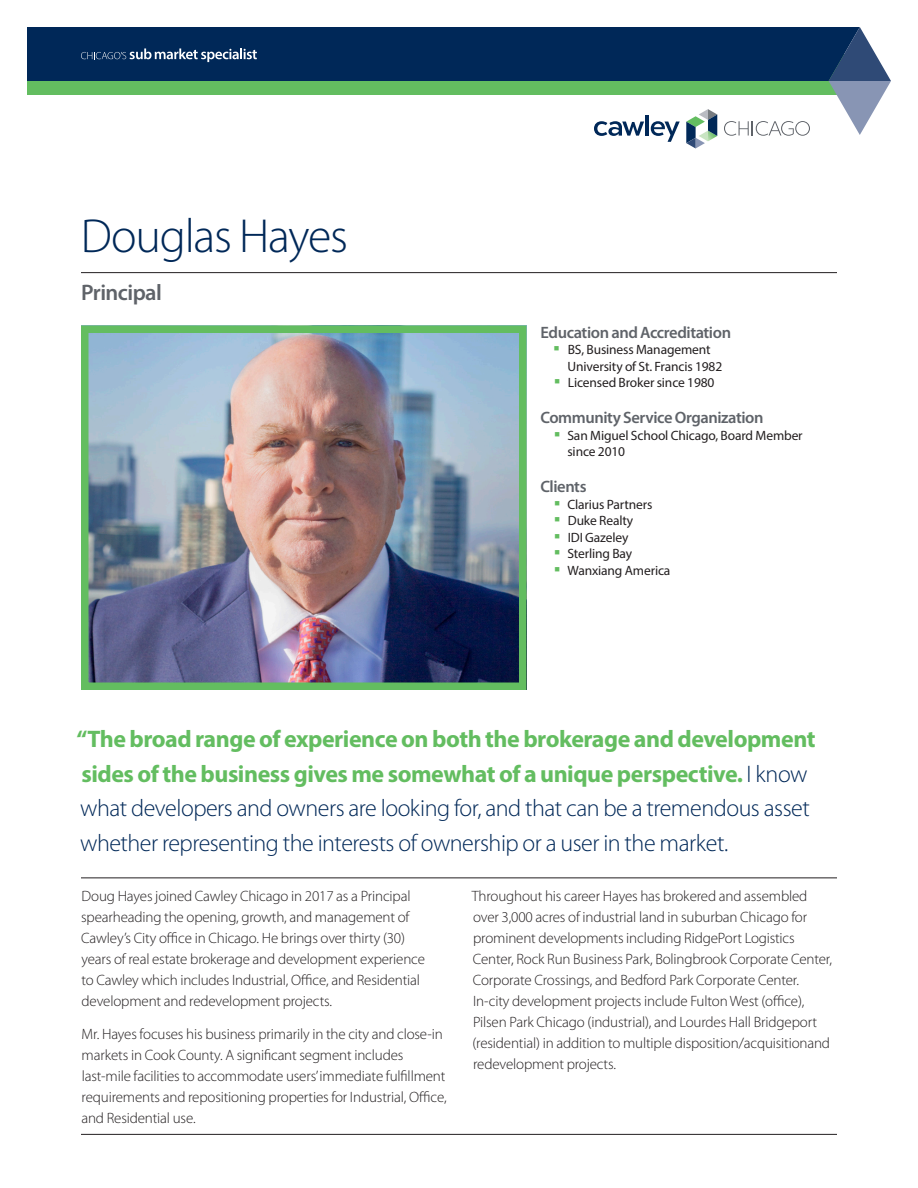
<style>
.page{position:relative;width:918px;height:1188px;background:#fff}
.page>*{position:absolute;margin:0;border:0;box-sizing:border-box;transform-origin:0 0}
.Cawley_Primary_HEADL{font:300 48px "Myriad Pro";letter-spacing:-.025em;color:#002858}
.Cawley_PULL_QUOTE{font:300 24px/34.5px "Myriad Pro";letter-spacing:-.02em;color:#002858}
.Cawley_SUBHEADLINE_2{font:600 22.5px "Myriad Pro";letter-spacing:-.025em;color:#5f6369}
.Cawley_BIO_SUBHEADLI{font:600 16.5px "Myriad Pro";letter-spacing:-.025em;color:#5f6369}
.Cawley_BODY_COPY{font:300 15px/21px "Myriad Pro";letter-spacing:-.01em;color:#231f20}
.t1{font:13.5px/16.5px "Myriad Pro";letter-spacing:-.01em;color:#231f20}
.s1{font-weight:700;color:#63bd60}
</style>
<div class="page">
<div style="left:27px;top:54px;width:837px;height:40px;background:#63bd60"></div>
<div style="left:27px;top:27px;width:802px;height:54px;background:#002858"></div>
<svg style="left:829px;top:27px;width:62px;height:108px"></svg>
<svg style="left:81px;top:48px;width:176px;height:14px;background:#3c5a7f"></svg>
<svg style="left:594px;top:121px;width:50px;height:15px"></svg>
<hr style="left:646px;top:116px;width:3px;height:20px;background:#002858">
<svg style="left:651px;top:121px;width:29px;height:21px"></svg>
<svg style="left:724px;top:121px;width:86px;height:15px"></svg>
<svg style="left:686px;top:109px;width:31px;height:39px"></svg>
<hr style="left:81px;top:1134px;width:756px;height:1px;background:#231f20">
<hr style="left:81px;top:878px;width:756px;height:1px;background:#231f20">
<hr style="left:81px;top:272px;width:756px;height:1px;background:#231f20">
<img style="left:90px;top:335px;width:427px;height:346px">
<div style="left:81px;top:326px;width:445px;height:364px;border:8px solid #63bd60"></div>
<p class="Cawley_Primary_HEADL" style="left:81px;top:210px;width:269px">Douglas Hayes</p>
<p class="Cawley_SUBHEADLINE_2" style="left:81px;top:279px;width:82px">Principal</p>
<p class="Cawley_BIO_SUBHEADLI" style="left:541px;top:322px;width:192px">Education and Accreditation</p>
<p class="t1" style="left:568px;top:341px;width:156px">BS, Business Management<br>University of St. Francis 1982</p>
<p class="t1" style="left:568px;top:374px;width:148px">Licensed Broker since 1980</p>
<p class="Cawley_BIO_SUBHEADLI" style="left:540px;top:407px;width:225px">Community Service Organization</p>
<p class="t1" style="left:567px;top:427px;width:237px">San Miguel School Chicago, Board Member since 2010</p>
<p class="Cawley_BIO_SUBHEADLI" style="left:540px;top:476px;width:48px">Clients</p>
<p class="t1" style="left:567px;top:496px;width:87px">Clarius Partners</p>
<p class="t1" style="left:568px;top:512px;width:67px">Duke Realty</p>
<p class="t1" style="left:568px;top:529px;width:62px">IDI Gazeley</p>
<p class="t1" style="left:567px;top:545px;width:66px">Sterling Bay</p>
<p class="t1" style="left:568px;top:562px;width:104px">Wanxiang America</p>
<p class="Cawley_PULL_QUOTE" style="left:76px;top:722px;width:741px"><span class="s1">“The broad range of experience on both the brokerage and development sides of the business gives me somewhat of a unique perspective.</span> I know what developers and owners are looking for, and that can be a tremendous asset whether representing the interests of ownership or a user in the market.</p>
<p class="Cawley_BODY_COPY" style="left:81px;top:886px;width:346px">Doug Hayes joined Cawley Chicago in 2017 as a Principal spearheading the opening, growth, and management of Cawley’s City office in Chicago. He brings over thirty (30) years of real estate brokerage and development experience to Cawley which includes Industrial, Office, and Residential development and redevelopment projects.</p>
<p class="Cawley_BODY_COPY" style="left:81px;top:1024px;width:367px">Mr. Hayes focuses his business primarily in the city and close-in markets in Cook County. A significant segment includes last-mile facilities to accommodate users’ immediate fulfillment requirements and repositioning properties for Industrial, Office, and Residential use.</p>
<p class="Cawley_BODY_COPY" style="left:472px;top:886px;width:362px">Throughout his career Hayes has brokered and assembled over 3,000 acres of industrial land in suburban Chicago for prominent developments including RidgePort Logistics Center, Rock Run Business Park, Bolingbrook Corporate Center, Corporate Crossings, and Bedford Park Corporate Center.<br>In-city development projects include Fulton West (office), Pilsen Park Chicago (industrial), and Lourdes Hall Bridgeport (residential) in addition to multiple disposition/acquisitionand redevelopment projects.</p>
</div>
